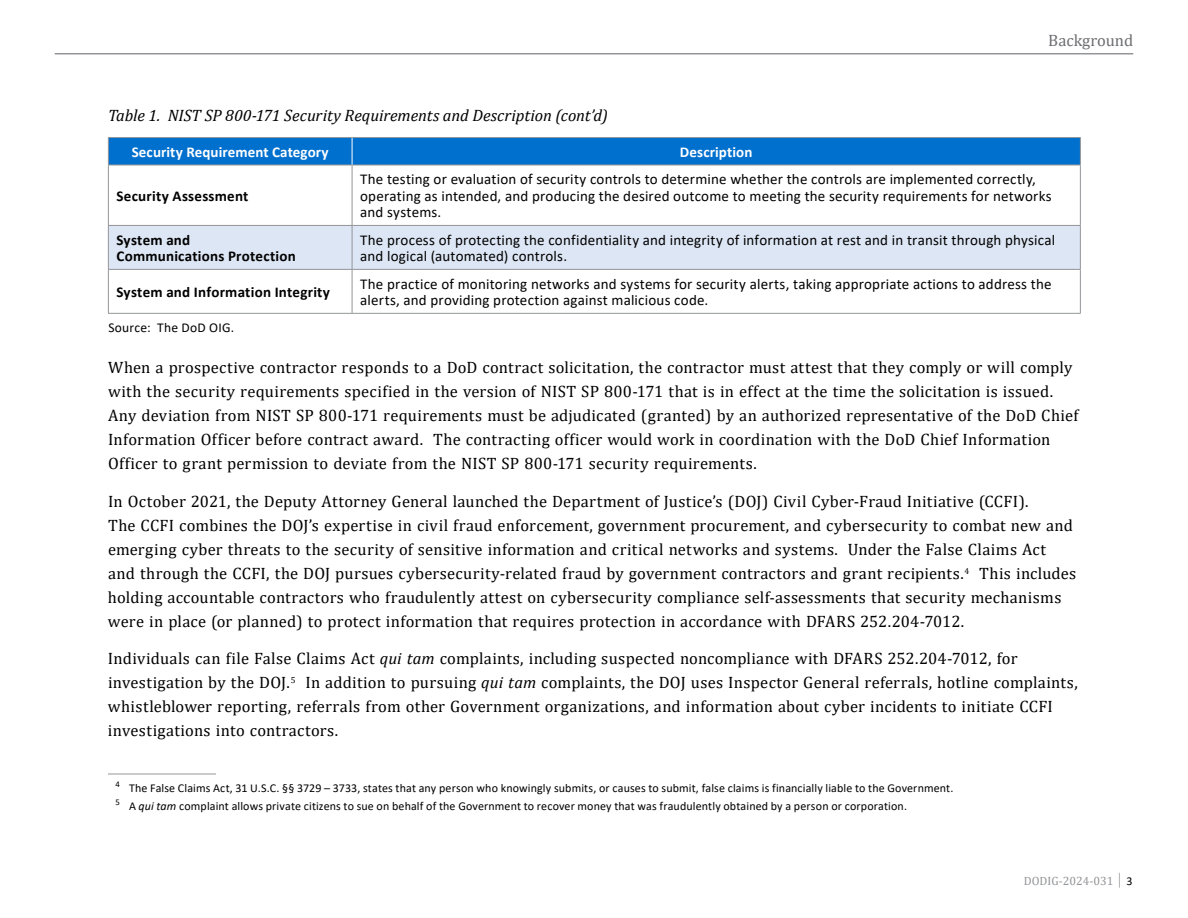
<style>
.page{position:relative;width:1188px;height:918px;background:#fff}
.page>*{position:absolute;margin:0;border:0;box-sizing:border-box;transform-origin:0 0}
.t1{font:16.5px/24px "Cambria";letter-spacing:.015em;color:#000}
.t2{font:italic 16.5px "Cambria";letter-spacing:-.005em;color:#000}
.t3{font:16.5px "Cambria";color:#6d6e71}
.t4{font:15px/16.5px "Calibri";letter-spacing:.015em;color:#000}
.t5{font:700 15px/16.5px "Calibri";letter-spacing:.015em;color:#000}
.t6{font:700 15px "Calibri";letter-spacing:.005em;color:#fff}
.t7{font:13.5px "Calibri";letter-spacing:.02em;color:#000}
.t8{font:12px/18px "Calibri";letter-spacing:.01em;color:#000}
.t9{font:12px "Cambria";color:#939598}
.s1{font-style:italic}
.s2{font-family:"Calibri";color:#000}
</style>
<div class="page">
<hr style="left:55px;top:53px;width:1078px;height:1px;background:#939598">
<svg style="left:109px;top:166px;width:971px;height:147px"></svg>
<div style="left:109px;top:226px;width:971px;height:43px;background:#dde6f4"></div>
<hr style="left:108px;top:137px;width:244px;height:1px;background:#939598">
<hr style="left:352px;top:137px;width:729px;height:1px;background:#939598">
<hr style="left:108px;top:165px;width:244px;height:1px;background:#939598">
<hr style="left:108px;top:165px;width:1px;height:60px;background:#939598">
<hr style="left:352px;top:165px;width:729px;height:1px;background:#939598">
<hr style="left:352px;top:165px;width:1px;height:60px;background:#939598">
<hr style="left:1080px;top:165px;width:1px;height:60px;background:#939598">
<hr style="left:1080px;top:225px;width:1px;height:44px;background:#939598">
<hr style="left:108px;top:270px;width:1px;height:43px;background:#939598">
<hr style="left:352px;top:270px;width:1px;height:43px;background:#939598">
<hr style="left:1080px;top:269px;width:1px;height:44px;background:#939598">
<hr style="left:108px;top:313px;width:244px;height:1px;background:#939598">
<hr style="left:352px;top:313px;width:729px;height:1px;background:#939598">
<hr style="left:108px;top:225px;width:244px;height:1px;background:#939598">
<hr style="left:108px;top:226px;width:1px;height:43px;background:#939598">
<hr style="left:352px;top:225px;width:728px;height:1px;background:#939598">
<hr style="left:352px;top:226px;width:1px;height:43px;background:#939598">
<hr style="left:108px;top:269px;width:244px;height:1px;background:#939598">
<hr style="left:352px;top:269px;width:728px;height:1px;background:#939598">
<div style="left:108px;top:138px;width:973px;height:27px;background:#0070ce"></div>
<hr style="left:108px;top:774px;width:108px;height:1px;background:#939598">
<p class="t2" style="left:108px;top:104px;width:502px">Table 1. NIST SP 800-171 Security Requirements and Description (cont’d)</p>
<p class="t3" style="left:1048px;top:31px;width:86px">Background</p>
<p class="t6" style="left:132px;top:141px;width:199px">Security Requirement Category</p>
<p class="t6" style="left:680px;top:141px;width:74px">Description</p>
<p class="t5" style="left:116px;top:187px;width:134px">Security Assessment</p>
<p class="t4" style="left:360px;top:171px;width:693px">The testing or evaluation of security controls to determine whether the controls are implemented correctly, operating as intended, and producing the desired outcome to meeting the security requirements for networks and systems.</p>
<p class="t5" style="left:116px;top:231px;width:181px">System and<br>Communications Protection</p>
<p class="t4" style="left:360px;top:231px;width:697px">The process of protecting the confidentiality and integrity of information at rest and in transit through physical and logical (automated) controls.</p>
<p class="t5" style="left:116px;top:284px;width:215px">System and Information Integrity</p>
<p class="t4" style="left:360px;top:275px;width:693px">The practice of monitoring networks and systems for security alerts, taking appropriate actions to address the alerts, and providing protection against malicious code.</p>
<p class="t7" style="left:108px;top:318px;width:127px">Source: The DoD OIG.</p>
<p class="t1" style="left:108px;top:355px;width:972px">When a prospective contractor responds to a DoD contract solicitation, the contractor must attest that they comply or will comply with the security requirements specified in the version of NIST SP 800-171 that is in effect at the time the solicitation is issued.<br>Any deviation from NIST SP 800-171 requirements must be adjudicated (granted) by an authorized representative of the DoD Chief Information Officer before contract award. The contracting officer would work in coordination with the DoD Chief Information Officer to grant permission to deviate from the NIST SP 800-171 security requirements.</p>
<p class="t1" style="left:108px;top:489px;width:970px">In October 2021, the Deputy Attorney General launched the Department of Justice’s (DOJ) Civil Cyber-Fraud Initiative (CCFI).<br>The CCFI combines the DOJ’s expertise in civil fraud enforcement, government procurement, and cybersecurity to combat new and emerging cyber threats to the security of sensitive information and critical networks and systems. Under the False Claims Act and through the CCFI, the DOJ pursues cybersecurity-related fraud by government contractors and grant recipients.<sup>4</sup> This includes holding accountable contractors who fraudulently attest on cybersecurity compliance self-assessments that security mechanisms were in place (or planned) to protect information that requires protection in accordance with DFARS 252.204-7012.</p>
<p class="t1" style="left:108px;top:646px;width:971px">Individuals can file False Claims Act <span class="s1">qui tam</span> complaints, including suspected noncompliance with DFARS 252.204-7012, for investigation by the DOJ.<sup>5</sup> In addition to pursuing <span class="s1">qui tam</span> complaints, the DOJ uses Inspector General referrals, hotline complaints, whistleblower reporting, referrals from other Government organizations, and information about cyber incidents to initiate CCFI investigations into contractors.</p>
<p class="t8" style="left:116px;top:779px;width:839px"><sup>4</sup> The False Claims Act, 31 U.S.C. §§ 3729 – 3733, states that any person who knowingly submits, or causes to submit, false claims is financially liable to the Government.<br><sup>5</sup> A <span class="s1">qui tam</span> complaint allows private citizens to sue on behalf of the Government to recover money that was fraudulently obtained by a person or corporation.</p>
<p class="t9" style="left:1024px;top:873px;width:110px">DODIG-2024-031 │ <span class="s2">3</span></p>
</div>
